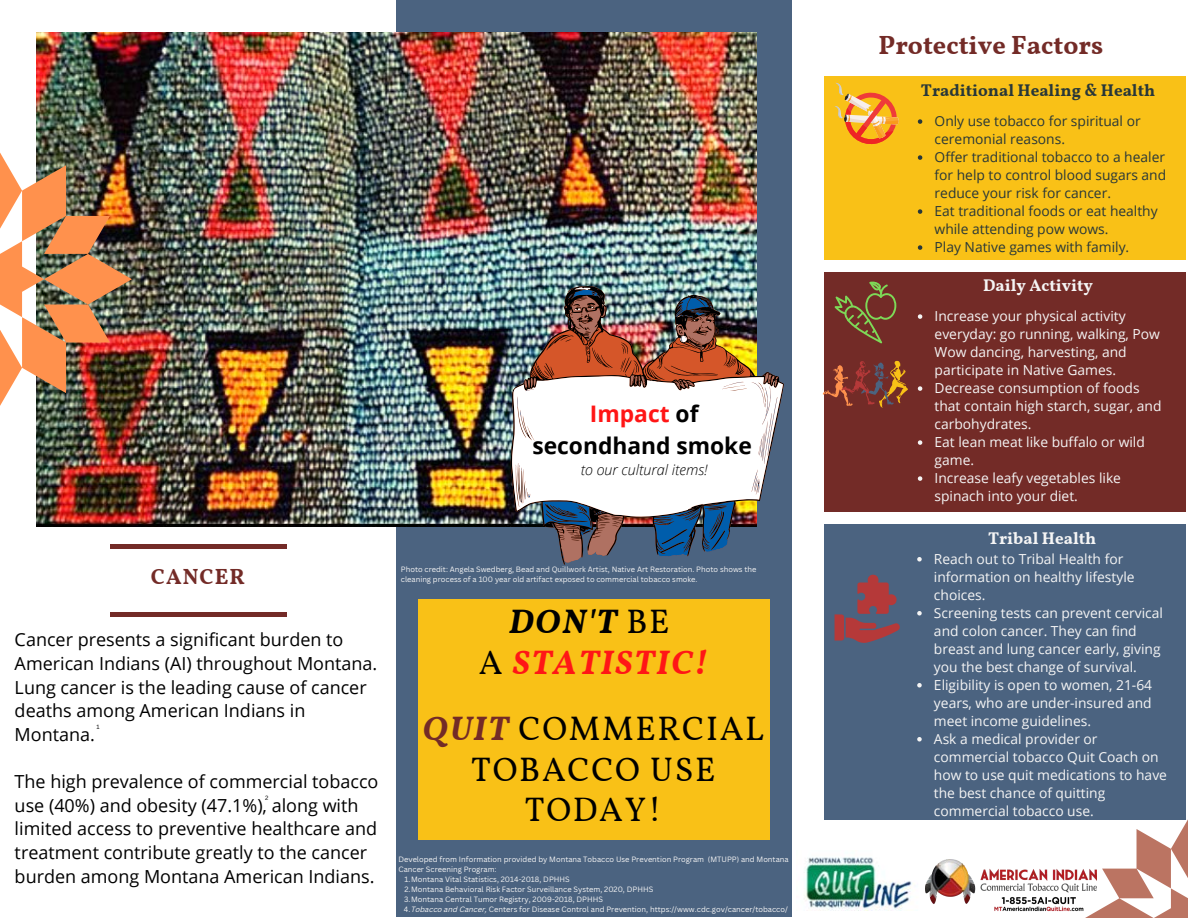
<style>
.page{position:relative;width:1188px;height:918px;background:#fff}
.page>*{position:absolute;margin:0;border:0;box-sizing:border-box;transform-origin:0 0}
.t1{font:33.9px/40.5px "Vollkorn";letter-spacing:.05em;color:#000;text-align:center}
.t2{font:italic 700 33.9px/40.5px "Vollkorn";letter-spacing:.05em;color:#ff1616;text-align:center}
.t3{font:700 26.25px "Vollkorn";color:#732b27}
.t4{font:700 22.8px/31.5px "Open Sans";color:#000;text-align:center}
.t5{font:700 21.9px "Vollkorn";letter-spacing:.05em;color:#732b27}
.t6{font:18px/23.7px "Open Sans";color:#000}
.t7{font:700 16.95px "Vollkorn";color:#f5f5f5}
.t8{font:700 16.95px "Vollkorn";color:#283739}
.t9{font:italic 300 14.4px "Open Sans";color:#000}
.t10{font:13.8px/18px "Open Sans";color:#f5f5f5}
.t11{font:13.8px/18px "Open Sans";color:#283739}
.t12{font:7.5px/10.1px "Canva Sans";color:#f5f5f5}
.t13{font:6px "Canva Sans";color:#000}
.s1{color:#ff1616}
.s2{color:#000}
.s3{font-weight:400;font-style:normal;color:#000}
.s4{font-weight:700;font-style:italic;color:#732b27}
.s5{font-style:italic}
</style>
<div class="page">
<div style="left:396px;top:0;width:396px;height:917px;background:#4b6380"></div>
<img style="left:36px;top:33px;width:720px;height:494px">
<img style="left:0;top:153px;width:132px;height:253px">
<div style="left:824px;top:76px;width:362px;height:184px;background:#f9c117"></div>
<svg style="left:835px;top:83px;width:64px;height:62px"></svg>
<svg style="left:1085px;top:819px;width:103px;height:99px"></svg>
<img style="left:804px;top:857px;width:108px;height:54px">
<svg style="left:511px;top:286px;width:273px;height:279px"></svg>
<img style="left:512px;top:287px;width:271px;height:262px">
<div style="left:110px;top:612px;width:177px;height:5px;background:#732b27"></div>
<div style="left:110px;top:544px;width:177px;height:5px;background:#732b27"></div>
<div style="left:418px;top:599px;width:351px;height:241px;background:#f9c117"></div>
<div style="left:824px;top:272px;width:362px;height:239px;background:#732b27"></div>
<svg style="left:835px;top:282px;width:61px;height:61px"></svg>
<svg style="left:823px;top:360px;width:85px;height:48px"></svg>
<svg style="left:918px;top:314px;width:4px;height:5px"></svg>
<svg style="left:918px;top:386px;width:4px;height:5px"></svg>
<svg style="left:918px;top:440px;width:4px;height:5px"></svg>
<svg style="left:918px;top:476px;width:4px;height:5px"></svg>
<div style="left:824px;top:524px;width:362px;height:295px;background:#4b6380"></div>
<svg style="left:835px;top:574px;width:65px;height:69px"></svg>
<img style="left:925px;top:859px;width:171px;height:52px">
<svg style="left:918px;top:119px;width:4px;height:5px"></svg>
<svg style="left:918px;top:155px;width:4px;height:5px"></svg>
<svg style="left:918px;top:209px;width:4px;height:5px"></svg>
<svg style="left:918px;top:245px;width:4px;height:5px"></svg>
<svg style="left:917px;top:557px;width:5px;height:5px"></svg>
<svg style="left:917px;top:611px;width:5px;height:5px"></svg>
<svg style="left:917px;top:683px;width:5px;height:5px"></svg>
<svg style="left:917px;top:737px;width:5px;height:5px"></svg>
<h3 class="t4" style="left:532px;top:398px;width:221px"><span class="s1">Impact</span> of secondhand smoke</h3>
<p class="t9" style="left:581px;top:460px;width:128px">to our cultural items!</p>
<h3 class="t5" style="left:151px;top:563px;width:96px">CANCER</h3>
<h3 class="t6" style="left:15px;top:628px;width:364px">Cancer presents a significant burden to American Indians (AI) throughout Montana.<br>Lung cancer is the leading cause of cancer deaths among American Indians in Montana.</h3>
<h3 class="t6" style="left:15px;top:769px;width:365px">The high prevalence of commercial tobacco use (40%) and obesity (47.1%), along with limited access to preventive healthcare and treatment contribute greatly to the cancer burden among Montana American Indians.</h3>
<p class="t13" style="left:97px;top:723px;width:5px">1</p>
<p class="t13" style="left:265px;top:793px;width:5px">2</p>
<p class="t12" style="left:401px;top:564px;width:357px">Photo credit: Angela Swedberg, Bead and Quillwork Artist, Native Art Restoration. Photo shows the cleaning process of a 100 year old artifact exposed to commercial tobacco smoke.</p>
<h1 class="t2" style="left:479px;top:604px;width:231px"><span class="s2">DON'T</span> <span class="s3">BE<br>A</span> STATISTIC!</h1>
<h1 class="t1" style="left:423px;top:711px;width:343px"><span class="s4">QUIT</span> COMMERCIAL<br>TOBACCO USE<br>TODAY!</h1>
<p class="t12" style="left:398px;top:854px;width:392px">Developed from Information provided by Montana Tobacco Use Prevention Program (MTUPP) and Montana<br>Cancer Screening Program:</p>
<p class="t12" style="left:404px;top:874px;width:386px">1.Montana Vital Statistics, 2014-2018, DPHHS<br>2.Montana Behavioral Risk Factor Surveillance System, 2020, DPHHS<br>3.Montana Central Tumor Registry, 2009-2018, DPHHS<br>4.<span class="s5">Tobacco and Cancer,</span> Centers for Disease Control and Prevention, https://www.cdc.gov/cancer/tobacco/</p>
<h2 class="t3" style="left:879px;top:29px;width:226px">Protective Factors</h2>
<p class="t8" style="left:921px;top:80px;width:236px">Traditional Healing &amp; Health</p>
<p class="t11" style="left:935px;top:112px;width:233px">Only use tobacco for spiritual or ceremonial reasons.<br>Offer traditional tobacco to a healer for help to control blood sugars and reduce your risk for cancer.<br>Eat traditional foods or eat healthy while attending pow wows.<br>Play Native games with family.</p>
<p class="t7" style="left:983px;top:275px;width:112px">Daily Activity</p>
<p class="t10" style="left:935px;top:307px;width:228px">Increase your physical activity everyday: go running, walking, Pow<br>Wow dancing, harvesting, and participate in Native Games.<br>Decrease consumption of foods that contain high starch, sugar, and carbohydrates.<br>Eat lean meat like buffalo or wild game.<br>Increase leafy vegetables like spinach into your diet.</p>
<p class="t7" style="left:988px;top:528px;width:110px">Tribal Health</p>
<p class="t10" style="left:934px;top:549px;width:235px">Reach out to Tribal Health for information on healthy lifestyle choices.<br>Screening tests can prevent cervical and colon cancer. They can find breast and lung cancer early, giving you the best change of survival.<br>Eligibility is open to women, 21-64 years, who are under-insured and meet income guidelines.<br>Ask a medical provider or commercial tobacco Quit Coach on how to use quit medications to have the best chance of quitting commercial tobacco use.</p>
</div>
